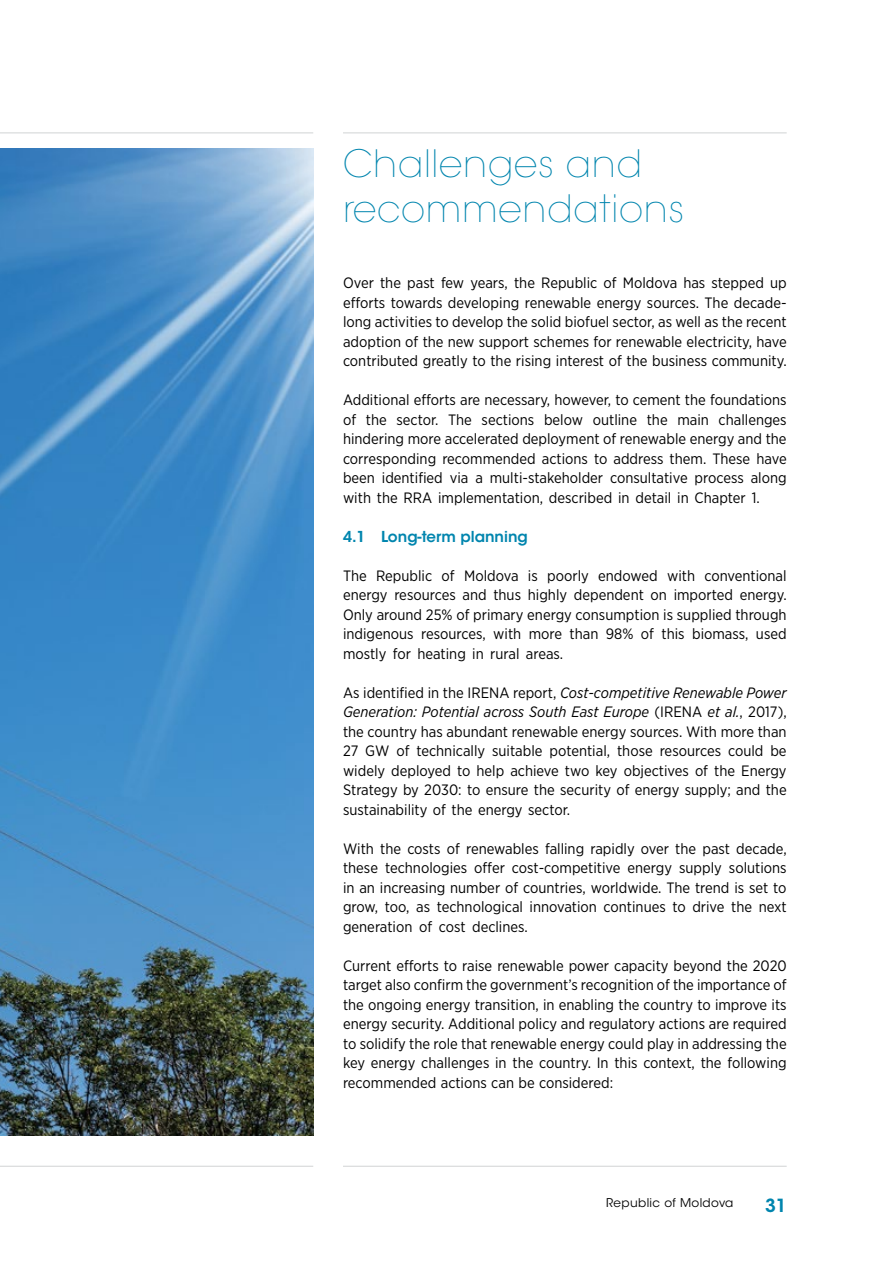
<style>
.page{position:relative;width:893px;height:1263px;background:#fff}
.page>*{position:absolute;margin:0;border:0;box-sizing:border-box;transform-origin:0 0}
.t1{font:200 37.5px/45px "ITC Avant Garde Std";letter-spacing:.02em;color:#0085ae}
.t2{font:600 18px "ITC Avant Garde Std";color:#0085ae}
.t3{font:15px/19.5px "Gotham Narrow";color:#000;text-align:justify}
.t4{font:600 15px "ITC Avant Garde Std";color:#0085ae}
.t5{font:12px "ITC Avant Garde Std";letter-spacing:.03em;color:#000}
.s1{font-style:italic}
</style>
<div class="page">
<img style="left:0;top:149px;width:313px;height:986px">
<hr style="left:343px;top:1166px;width:444px;height:1px;background:#d1d3d4">
<hr style="left:0;top:1166px;width:313px;height:1px;background:#d1d3d4">
<hr style="left:343px;top:132px;width:444px;height:1px;background:#d1d3d4">
<hr style="left:0;top:132px;width:313px;height:1px;background:#d1d3d4">
<h1 class="t1" style="left:343px;top:141px;width:343px">Challenges and recommendations</h1>
<p class="t3" style="left:343px;top:273px;width:445px">Over the past few years, the Republic of Moldova has stepped up efforts towards developing renewable energy sources. The decade&shy;long activities to develop the solid biofuel sector, as well as the recent adoption of the new support schemes for renewable electricity, have contributed greatly to the rising interest of the business community.</p>
<p class="t3" style="left:343px;top:390px;width:445px">Additional efforts are necessary, however, to cement the foundations of the sector. The sections below outline the main challenges hindering more accelerated deployment of renewable energy and the corresponding recommended actions to address them. These have been identified via a multi-stakeholder consultative process along with the RRA implementation, described in detail in Chapter 1.</p>
<p class="t4" style="left:343px;top:527px;width:186px">4.1 Long-term planning</p>
<p class="t3" style="left:343px;top:565px;width:445px">The Republic of Moldova is poorly endowed with conventional energy resources and thus highly dependent on imported energy.<br>Only around 25% of primary energy consumption is supplied through indigenous resources, with more than 98% of this biomass, used mostly for heating in rural areas.</p>
<p class="t3" style="left:343px;top:682px;width:445px">As identified in the IRENA report, <span class="s1">Cost-competitive Renewable Power Generation: Potential across South East Europe</span> (IRENA <span class="s1">et al.</span>, 2017), the country has abundant renewable energy sources. With more than 27 GW of technically suitable potential, those resources could be widely deployed to help achieve two key objectives of the Energy Strategy by 2030: to ensure the security of energy supply; and the sustainability of the energy sector.</p>
<p class="t3" style="left:343px;top:838px;width:445px">With the costs of renewables falling rapidly over the past decade, these technologies offer cost-competitive energy supply solutions in an increasing number of countries, worldwide. The trend is set to grow, too, as technological innovation continues to drive the next generation of cost declines.</p>
<p class="t3" style="left:343px;top:955px;width:445px">Current efforts to raise renewable power capacity beyond the 2020 target also confirm the government’s recognition of the importance of the ongoing energy transition, in enabling the country to improve its energy security. Additional policy and regulatory actions are required to solidify the role that renewable energy could play in addressing the key energy challenges in the country. In this context, the following recommended actions can be considered:</p>
<p class="t5" style="left:606px;top:1196px;width:129px">Republic of Moldova</p>
<p class="t2" style="left:765px;top:1194px;width:23px">31</p>
</div>
